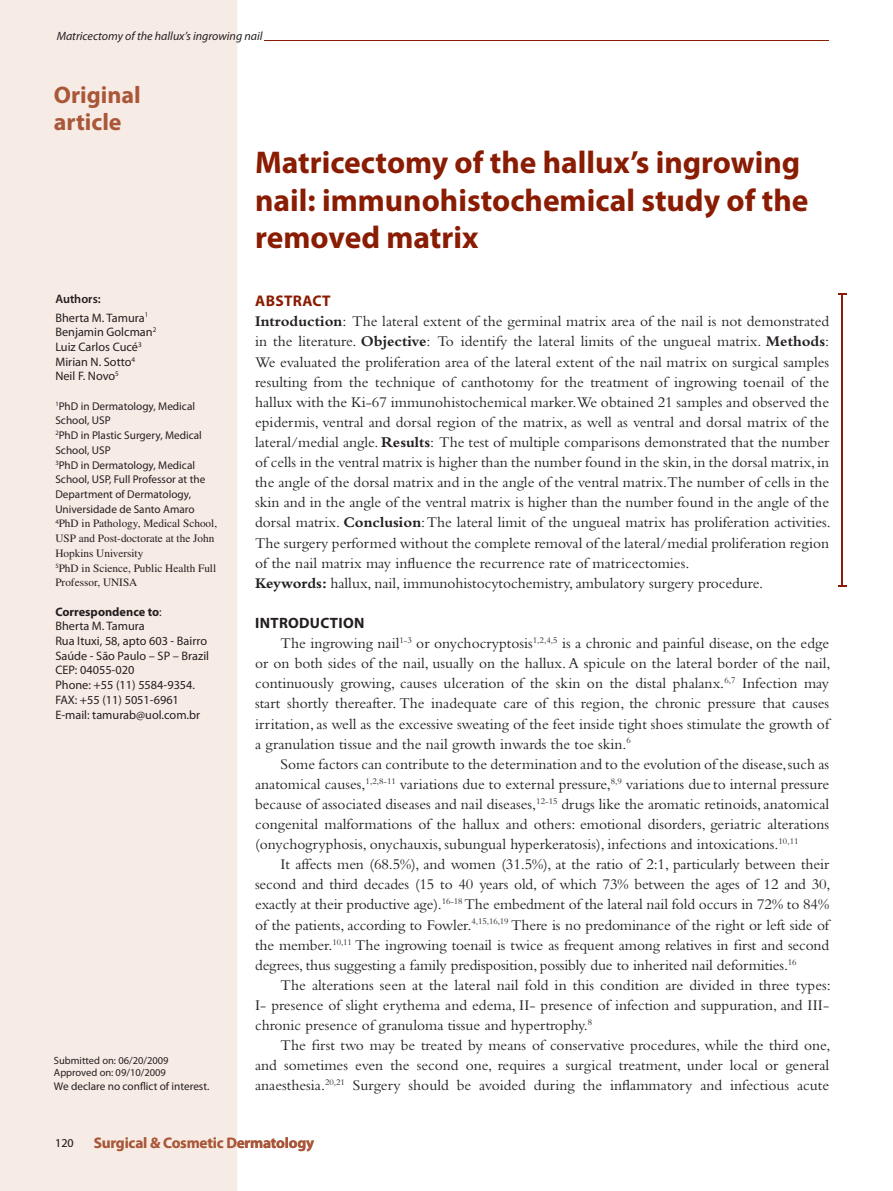
<style>
.page{position:relative;width:893px;height:1191px;background:#fff}
.page>*{position:absolute;margin:0;border:0;box-sizing:border-box;transform-origin:0 0}
.t1{font:700 31.5px/37.5px "Myriad Pro";color:#891c02}
.t2{font:700 24px/27px "Myriad Pro";color:#a95738}
.t3{font:15.45px/20.1px "Bembo";color:#231f20;text-align:justify}
.t4{font:700 15.45px "Myriad Pro";letter-spacing:.02em;color:#891c02}
.t5{font:700 15.3px "Myriad Pro";letter-spacing:-.015em;color:#a95738}
.t6{font:700 15px "Myriad Pro";letter-spacing:.02em;color:#231f20}
.t7{font:12.3px/14.7px "Myriad Pro";color:#231f20}
.t8{font:italic 12px "Myriad Pro";color:#231f20}
.t9{font:12px "Myriad Pro";color:#231f20}
.t10{font:11.25px/14.7px "Myriad Pro";color:#231f20}
.t11{font:11.25px/14.7px "Times";color:#231f20}
.t12{font:10.5px/12px "Myriad Pro";color:#231f20}
.s1{font-weight:600}
.s2{font-weight:700}
</style>
<div class="page">
<div style="left:0;top:0;width:237px;height:1191px;background:#f7ebe5"></div>
<div style="left:57px;top:1139px;width:16px;height:8px;background:#f7ebe5"></div>
<div style="left:94px;top:1136px;width:143px;height:15px;background:#f7ebe5"></div>
<hr style="left:841px;top:294px;width:2px;height:292px;background:#891c02">
<svg style="left:838px;top:293px;width:9px;height:2px"></svg>
<svg style="left:838px;top:585px;width:9px;height:2px"></svg>
<hr style="left:264px;top:40px;width:565px;height:1px;background:#891c02">
<p class="t8" style="left:57px;top:28px;width:207px">Matricectomy of the hallux’s ingrowing nail</p>
<h2 class="t2" style="left:54px;top:81px;width:88px">original article</h2>
<p class="t7" style="left:55px;top:289px;width:94px;line-height:18.9px"><span class="s1">Authors:<br></span>Bherta M. Tamura<sup>1</sup></p>
<p class="t7" style="left:55px;top:324px;width:103px">Benjamin Golcman<sup>2<br></sup>Luiz Carlos Cucé<sup>3<br></sup>Mirian N. Sotto<sup>4<br></sup>Neil F. Novo<sup>5</sup></p>
<p class="t10" style="left:55px;top:398px;width:151px"><sup>1</sup>PhD in Dermatology, Medical<br>School, USP<br><sup>2</sup>PhD in Plastic Surgery, Medical<br>School, USP<br><sup>3</sup>PhD in Dermatology, Medical<br>School, USP, Full Professor at the<br>Department of Dermatology,<br>Universidade de Santo Amaro</p>
<p class="t11" style="left:55px;top:516px;width:163px"><sup>4</sup>PhD in Pathology, Medical School,<br>USP and Post-doctorate at the John<br>Hopkins University<br><sup>5</sup>PhD in Science, Public Health Full<br>Professor, UNISA</p>
<p class="t7" style="left:55px;top:604px;width:155px"><span class="s2">Correspondence to</span>:<br>Bherta M. Tamura<br>Rua Ituxi, 58, apto 603 - Bairro<br>Saúde - São Paulo – SP – Brazil<br>CEP: 04055-020<br>Phone: +55 (11) 5584-9354.<br>FAX: +55 (11) 5051-6961<br>E-mail: tamurab@uol.com.br</p>
<p class="t12" style="left:54px;top:1054px;width:116px">Submitted on: 06/20/2009<br>Approved on: 09/10/2009</p>
<p class="t10" style="left:54px;top:1079px;width:157px">We declare no conflict of interest.</p>
<h1 class="t1" style="left:255px;top:143px;width:555px">Matricectomy of the hallux’s ingrowing nail: immunohistochemical study of the removed matrix</h1>
<p class="t4" style="left:255px;top:291px;width:77px">aBStRaCt</p>
<p class="t3" style="left:255px;top:311px;width:577px;text-align:left"><span class="s2">Introduction</span>: The lateral extent of the germinal matrix area of the nail is not demonstrated in the literature. <span class="s2">Objective</span>: To identify the lateral limits of the ungueal matrix. <span class="s2">Methods</span>:<br>We evaluated the proliferation area of the lateral extent of the nail matrix on surgical samples resulting from the technique of canthotomy for the treatment of ingrowing toenail of the hallux with the Ki-67 immunohistochemical marker.We obtained 21 samples and observed the epidermis, ventral and dorsal region of the matrix, as well as ventral and dorsal matrix of the lateral/medial angle. <span class="s2">Results</span>: The test of multiple comparisons demonstrated that the number of cells in the ventral matrix is higher than the number found in the skin, in the dorsal matrix, in the angle of the dorsal matrix and in the angle of the ventral matrix.The number of cells in the skin and in the angle of the ventral matrix is higher than the number found in the angle of the dorsal matrix. <span class="s2">Conclusion</span>: The lateral limit of the ungueal matrix has proliferation activities.<br>The surgery performed without the complete removal of the lateral/medial proliferation region of the nail matrix may influence the recurrence rate of matricectomies.<br><span class="s2">Keywords:</span> hallux, nail, immunohistocytochemistry, ambulatory surgery procedure.</p>
<p class="t6" style="left:255px;top:613px;width:111px">INtRoDuCtIoN</p>
<p class="t3" style="left:255px;top:633px;width:577px;text-indent:26px">The ingrowing nail<sup>1-3</sup> or onychocryptosis<sup>1,2,4,5</sup> is a chronic and painful disease, on the edge or on both sides of the nail, usually on the hallux. A spicule on the lateral border of the nail, continuously growing, causes ulceration of the skin on the distal phalanx.<sup>6,7</sup> Infection may start shortly thereafter. The inadequate care of this region, the chronic pressure that causes irritation, as well as the excessive sweating of the feet inside tight shoes stimulate the growth of a granulation tissue and the nail growth inwards the toe skin.<sup>6</sup></p>
<p class="t3" style="left:255px;top:753px;width:576px;text-indent:26px">Some factors can contribute to the determination and to the evolution of the disease, such as anatomical causes,<sup>1,2,8-11</sup> variations due to external pressure,<sup>8,9</sup> variations due to internal pressure because of associated diseases and nail diseases,<sup>12-15</sup> drugs like the aromatic retinoids, anatomical congenital malformations of the hallux and others: emotional disorders, geriatric alterations (onychogryphosis, onychauxis, subungual hyperkeratosis), infections and intoxications.<sup>10,11</sup></p>
<p class="t3" style="left:255px;top:854px;width:577px;text-indent:26px">It affects men (68.5%), and women (31.5%), at the ratio of 2:1, particularly between their second and third decades (15 to 40 years old, of which 73% between the ages of 12 and 30, exactly at their productive age).<sup>16-18</sup> The embedment of the lateral nail fold occurs in 72% to 84% of the patients, according to Fowler.<sup>4,15,16,19</sup> There is no predominance of the right or left side of the member.<sup>10,11</sup> The ingrowing toenail is twice as frequent among relatives in first and second degrees, thus suggesting a family predisposition, possibly due to inherited nail deformities.<sup>16</sup></p>
<p class="t3" style="left:255px;top:974px;width:577px;text-indent:26px">The alterations seen at the lateral nail fold in this condition are divided in three types:<br>I- presence of slight erythema and edema, II- presence of infection and suppuration, and III&shy;chronic presence of granuloma tissue and hypertrophy.<sup>8</sup></p>
<p class="t3" style="left:255px;top:1035px;width:577px;text-indent:26px">The first two may be treated by means of conservative procedures, while the third one, and sometimes even the second one, requires a surgical treatment, under local or general anaesthesia.<sup>20,21</sup> Surgery should be avoided during the inflammatory and infectious acute</p>
<p class="t9" style="left:55px;top:1135px;width:20px">120</p>
<p class="t5" style="left:94px;top:1132px;width:222px">Surgical &amp; Cosmetic Dermatology</p>
</div>
